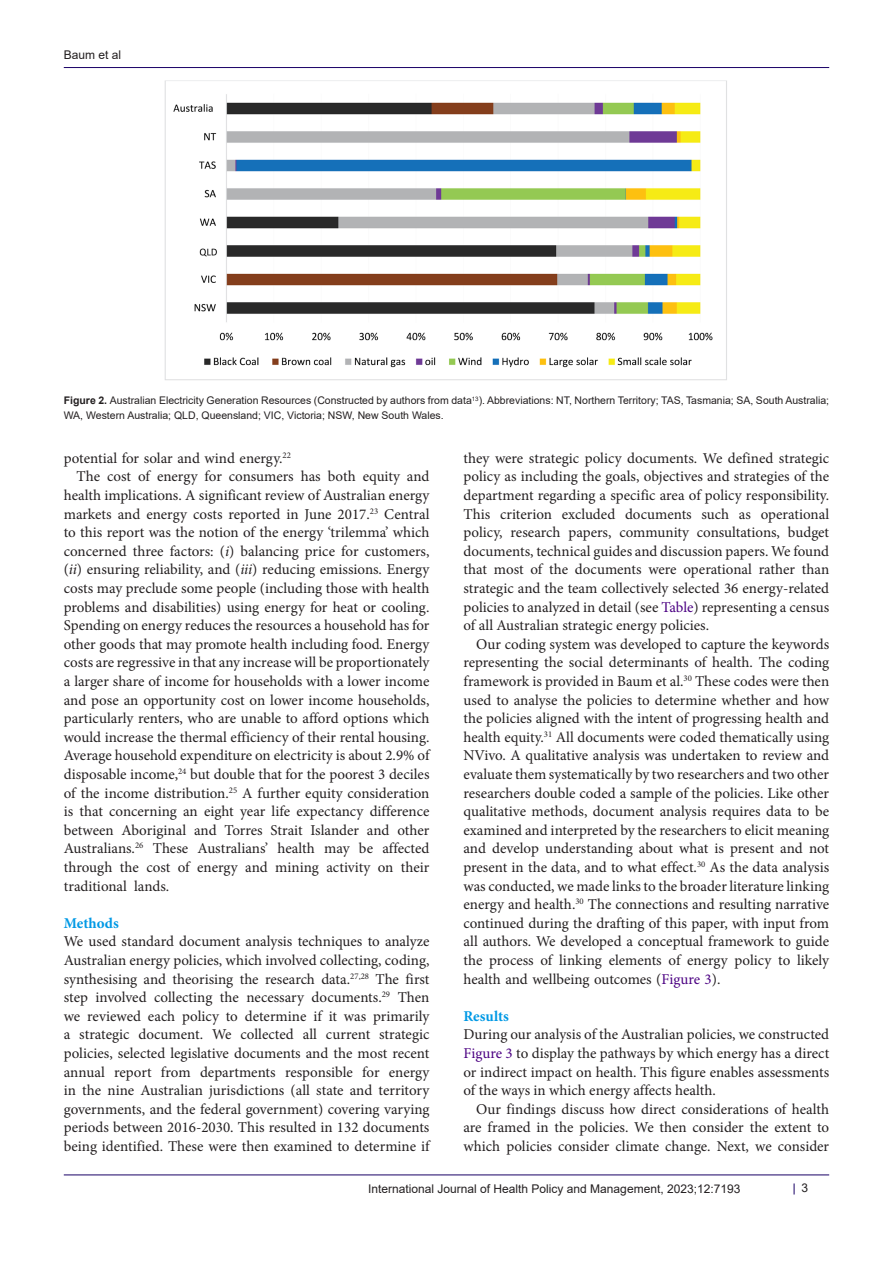
<style>
.page{position:relative;width:893px;height:1263px;background:#fff}
.page>*{position:absolute;margin:0;border:0;box-sizing:border-box;transform-origin:0 0}
.t1{font:15px/18.6px "Minion Pro";color:#231f20;text-align:justify}
.t2{font:700 15px "Minion Pro";color:#0099e5}
.t3{font:12px "Arial";color:#231f20}
.t4{font:10.5px/15px "Arial";color:#231f20}
.s1{font-weight:700}
.s2{font-style:italic}
.s3{color:#4b0082}
</style>
<div class="page">
<hr style="left:64px;top:67px;width:765px;height:1px;background:#190066">
<hr style="left:64px;top:1175px;width:765px;height:1px;background:#190066">
<img style="left:164px;top:80px;width:563px;height:300px">
<p class="t3" style="left:64px;top:46px;width:59px">Baum et al</p>
<p class="t4" style="left:64px;top:393px;width:767px"><span class="s1">Figure 2.</span> Australian Electricity Generation Resources (Constructed by authors from data<sup>13</sup>). Abbreviations: NT, Northern Territory; TAS, Tasmania; SA, South Australia;<br>WA, Western Australia; QLD, Queensland; VIC, Victoria; NSW, New South Wales.</p>
<p class="t1" style="left:64px;top:449px;width:229px">potential for solar and wind energy.<sup>22</sup></p>
<p class="t1" style="left:64px;top:467px;width:367px;text-indent:13px">The cost of energy for consumers has both equity and health implications. A significant review of Australian energy markets and energy costs reported in June 2017.<sup>23</sup> Central to this report was the notion of the energy ‘trilemma’ which concerned three factors: (<span class="s2">i</span>) balancing price for customers, (<span class="s2">ii</span>) ensuring reliability, and (<span class="s2">iii</span>) reducing emissions. Energy costs may preclude some people (including those with health problems and disabilities) using energy for heat or cooling.<br>Spending on energy reduces the resources a household has for other goods that may promote health including food. Energy costs are regressive in that any increase will be proportionately a larger share of income for households with a lower income and pose an opportunity cost on lower income households, particularly renters, who are unable to afford options which would increase the thermal efficiency of their rental housing.<br>Average household expenditure on electricity is about 2.9% of disposable income,<sup>24</sup> but double that for the poorest 3 deciles of the income distribution.<sup>25</sup> A further equity consideration is that concerning an eight year life expectancy difference between Aboriginal and Torres Strait Islander and other Australians.<sup>26</sup> These Australians’ health may be affected through the cost of energy and mining activity on their traditional lands.</p>
<p class="t2" style="left:64px;top:912px;width:56px">Methods</p>
<p class="t1" style="left:64px;top:932px;width:367px">We used standard document analysis techniques to analyze Australian energy policies, which involved collecting, coding, synthesising and theorising the research data.<sup>27,28</sup> The first step involved collecting the necessary documents.<sup>29</sup> Then we reviewed each policy to determine if it was primarily a strategic document. We collected all current strategic policies, selected legislative documents and the most recent annual report from departments responsible for energy in the nine Australian jurisdictions (all state and territory governments, and the federal government) covering varying periods between 2016-2030. This resulted in 132 documents being identified. These were then examined to determine if</p>
<p class="t1" style="left:463px;top:449px;width:367px">they were strategic policy documents. We defined strategic policy as including the goals, objectives and strategies of the department regarding a specific area of policy responsibility.<br>This criterion excluded documents such as operational policy, research papers, community consultations, budget documents, technical guides and discussion papers. We found that most of the documents were operational rather than strategic and the team collectively selected 36 energy-related policies to analyzed in detail (see <span class="s3">Table</span>) representing a census of all Australian strategic energy policies.</p>
<p class="t1" style="left:463px;top:635px;width:367px;text-indent:13px">Our coding system was developed to capture the keywords representing the social determinants of health. The coding framework is provided in Baum et al.<sup>30</sup> These codes were then used to analyse the policies to determine whether and how the policies aligned with the intent of progressing health and health equity.<sup>31</sup> All documents were coded thematically using NVivo. A qualitative analysis was undertaken to review and evaluate them systematically by two researchers and two other researchers double coded a sample of the policies. Like other qualitative methods, document analysis requires data to be examined and interpreted by the researchers to elicit meaning and develop understanding about what is present and not present in the data, and to what effect.<sup>30</sup> As the data analysis was conducted, we made links to the broader literature linking energy and health.<sup>30</sup> The connections and resulting narrative continued during the drafting of this paper, with input from all authors. We developed a conceptual framework to guide the process of linking elements of energy policy to likely health and wellbeing outcomes (<span class="s3">Figure 3</span>).</p>
<p class="t2" style="left:463px;top:1005px;width:47px">Results</p>
<p class="t1" style="left:463px;top:1025px;width:367px">During our analysis of the Australian policies, we constructed <span class="s3">Figure 3</span> to display the pathways by which energy has a direct or indirect impact on health. This figure enables assessments of the ways in which energy affects health.</p>
<p class="t1" style="left:463px;top:1100px;width:367px;text-indent:13px">Our findings discuss how direct considerations of health are framed in the policies. We then consider the extent to which policies consider climate change. Next, we consider</p>
<p class="t3" style="left:368px;top:1180px;width:374px">International Journal of Health Policy and Management, 2023;12:7193</p>
<p class="t3" style="left:801px;top:1180px;width:8px">3</p>
</div>
